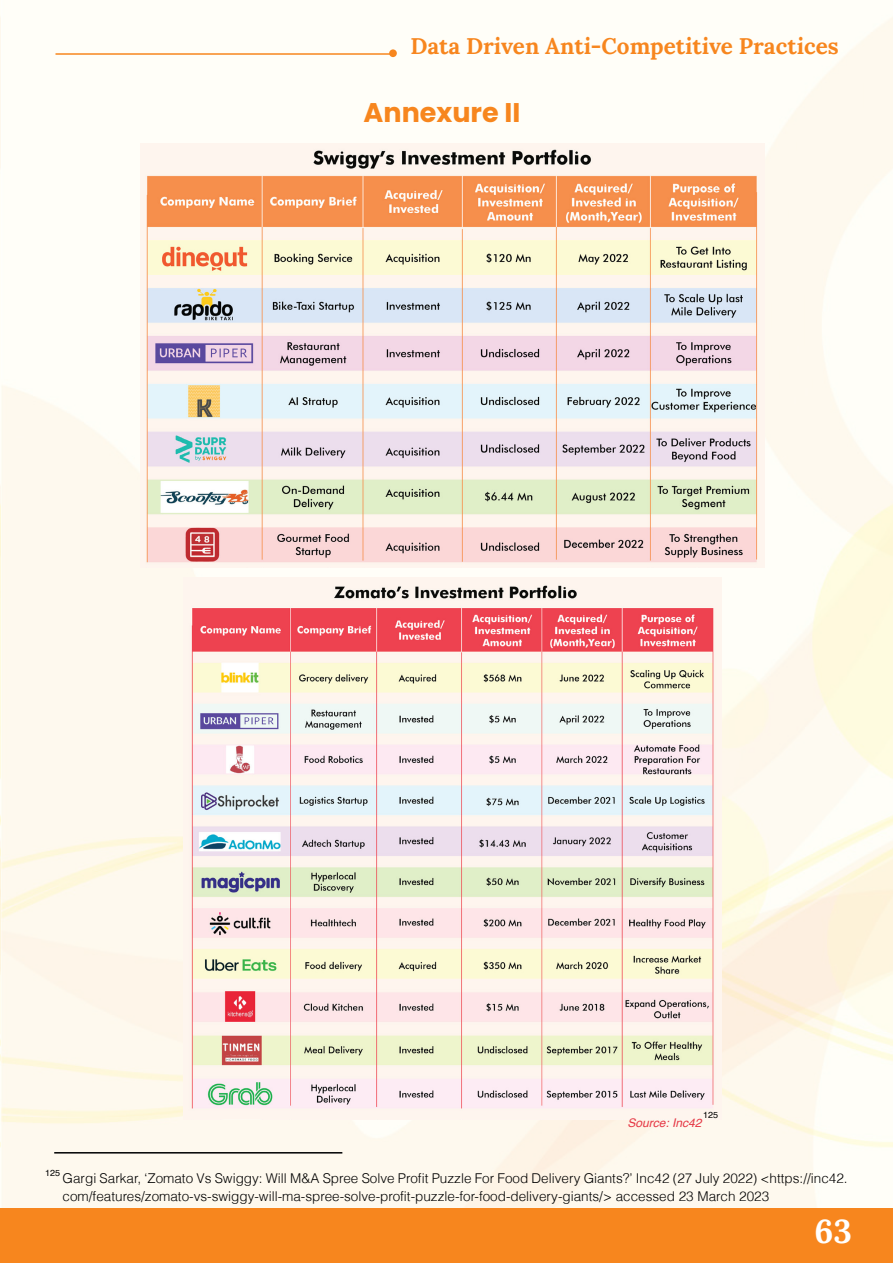
<style>
.page{position:relative;width:893px;height:1263px;background:#fff}
.page>*{position:absolute;margin:0;border:0;box-sizing:border-box;transform-origin:0 0}
.t1{font:700 33px "Lora";color:#fff}
.t2{font:700 27px "Poppins";color:#f7861e}
.t3{font:700 22.5px "Lora";color:#f7861e}
.t4{font:300 13.5px/18px "Helvetica";color:#000}
.t5{font:italic 12px "Helvetica";color:#e53845}
.t6{font:9px "Helvetica";color:#000101}
</style>
<div class="page">
<img style="left:0;top:16px;width:893px;height:1193px">
<div style="left:0;top:1209px;width:893px;height:54px;background:#f7861e"></div>
<hr style="left:0;top:1209px;width:1px;height:54px;background:#e53845">
<hr style="left:56px;top:53px;width:337px;height:2px;background:#f7861e">
<div style="left:389px;top:49px;width:8px;height:8px;background:#f7861e;border-radius:50%"></div>
<img style="left:183px;top:577px;width:539px;height:542px">
<img style="left:140px;top:144px;width:625px;height:424px">
<hr style="left:54px;top:1152px;width:288px;height:1px;background:#000101">
<h3 class="t3" style="left:410px;top:31px;width:430px">Data Driven Anti-Competitive Practices</h3>
<h2 class="t2" style="left:364px;top:97px;width:158px">Annexure II</h2>
<p class="t6" style="left:703px;top:1108px;width:17px">125</p>
<p class="t5" style="left:627px;top:1113px;width:76px">Source: Inc42</p>
<p class="t6" style="left:45px;top:1166px;width:17px">125</p>
<p class="t4" style="left:63px;top:1169px;width:786px">Gargi Sarkar, ‘Zomato Vs Swiggy: Will M&amp;A Spree Solve Profit Puzzle For Food Delivery Giants?’ Inc42 (27 July 2022) &lt;https://inc42. com/features/zomato-vs-swiggy-will-ma-spree-solve-profit-puzzle-for-food-delivery-giants/&gt; accessed 23 March 2023</p>
<h1 class="t1" style="left:814px;top:1209px;width:39px">63</h1>
</div>
